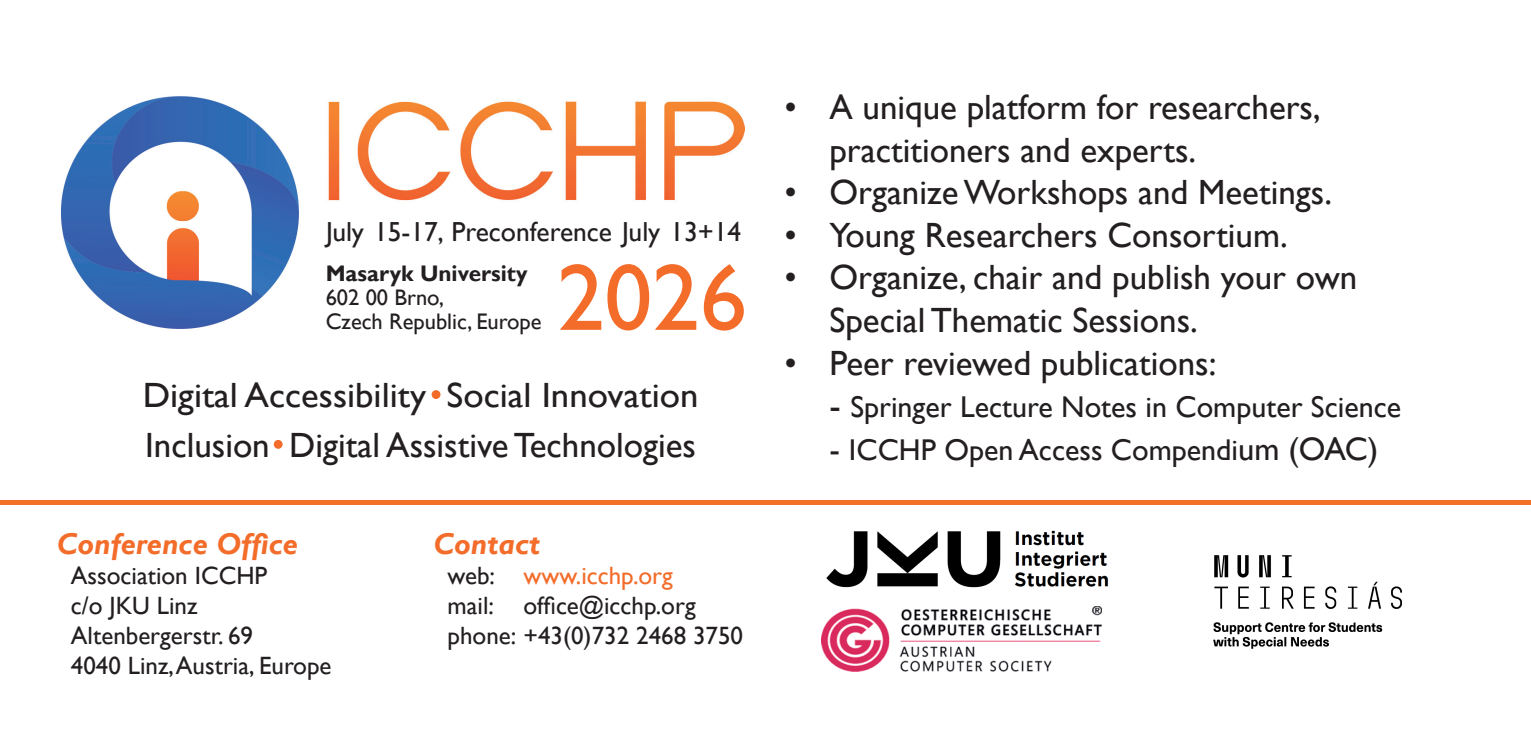
<style>
.page{position:relative;width:1531px;height:752px;background:#fff}
.page>*{position:absolute;margin:0;border:0;box-sizing:border-box;transform-origin:0 0}
.t1{font:95px "Gill Sans";color:#f36c2a}
.t2{font:35px/42.5px "Gill Sans";color:#231f20}
.t3{font:35px/50px "Gill Sans";color:#231f20;scale:1.05 1}
.t4{font:30px "Gill Sans";color:#231f20}
.t5{font:italic 700 30px "Gill Sans";color:#f36c2a}
.t6{font:27.5px "Gill Sans";color:#231f20}
.t7{font:25px/30px "Gill Sans";color:#231f20}
.t8{font:22.5px/23.8px "Gill Sans";color:#231f20}
.t9{font:700 22.5px "Gill Sans";color:#231f20}
.s1{color:#f36c2a}
.s2{font-size:35px}
.s3{font-size:32.5px}
</style>
<div class="page">
<hr style="left:0;top:500px;width:1531px;height:4px;background:#f37124">
<img style="left:328px;top:101px;width:416px;height:100px">
<img style="left:61px;top:96px;width:238px;height:233px">
<img style="left:821px;top:606px;width:280px;height:64px">
<img style="left:826px;top:530px;width:283px;height:58px">
<img style="left:1213px;top:555px;width:189px;height:94px">
<div style="left:432px;top:390px;width:8px;height:9px;background:#f36c2a;border-radius:50%"></div>
<div style="left:274px;top:439px;width:9px;height:9px;background:#f36c2a;border-radius:50%"></div>
<p class="t6" style="left:326px;top:215px;width:417px">July 15-17, Preconference July 13+14</p>
<p class="t9" style="left:326px;top:260px;width:203px">Masaryk University</p>
<p class="t8" style="left:326px;top:286px;width:217px">602 00 Brno,<br>Czech Republic, Europe</p>
<h1 class="t1" style="left:557px;top:242px;width:191px">2026</h1>
<p class="t3" style="left:143px;top:371px;width:531px">Digital Accessibility Social Innovation<br>Inclusion Digital Assistive Technologies</p>
<p class="t5" style="left:57px;top:526px;width:243px">Conference Office</p>
<p class="t7" style="left:71px;top:560px;width:262px">Association ICCHP<br>c/o JKU Linz<br>Altenbergerstr. 69<br>4040 Linz, Austria, Europe</p>
<p class="t5" style="left:433px;top:526px;width:108px">Contact</p>
<p class="t7" style="left:448px;top:560px;width:297px">web: <span class="s1">www.icchp.org<br></span>mail: office@icchp.org phone: +43(0)732 2468 3750</p>
<p class="t2" style="left:829px;top:87px;width:493px;text-indent:-45px">• A unique platform for researchers, practitioners and experts.</p>
<p class="t2" style="left:784px;top:172px;width:549px">• Organize Workshops and Meetings.</p>
<p class="t2" style="left:784px;top:214px;width:505px">• Young Researchers Consortium.</p>
<p class="t2" style="left:829px;top:257px;width:529px;text-indent:-45px">• Organize, chair and publish your own<br>Special Thematic Sessions.</p>
<p class="t2" style="left:784px;top:342px;width:433px">• Peer reviewed publications:</p>
<p class="t4" style="left:829px;top:389px;width:573px"><span class="s2">-</span> Springer Lecture Notes in Computer Science</p>
<p class="t4" style="left:829px;top:432px;width:550px"><span class="s3">-</span> ICCHP Open Access Compendi<span class="s3">um (OAC)</span></p>
</div>
